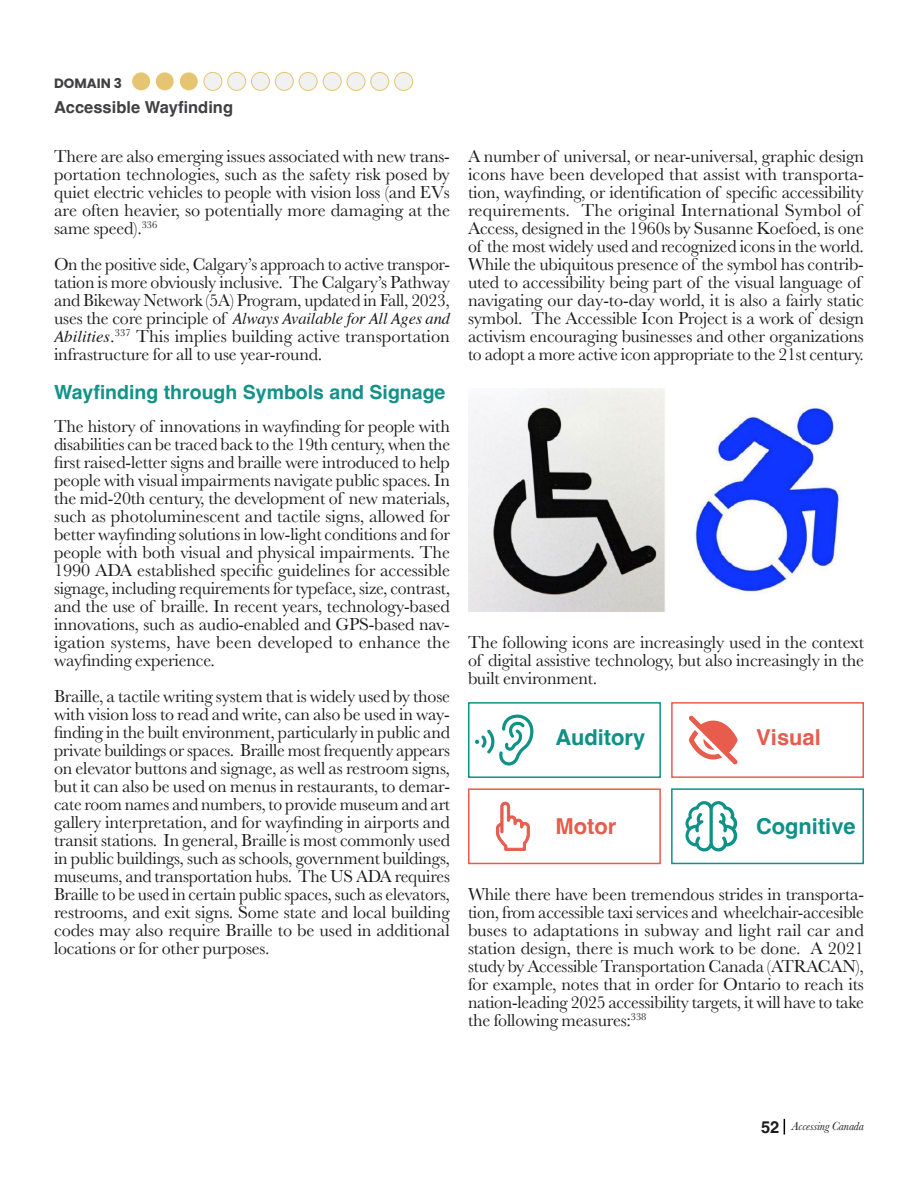
<style>
.page{position:relative;width:918px;height:1188px;background:#fff}
.page>*{position:absolute;margin:0;border:0;box-sizing:border-box;transform-origin:0 0}
.t1{font:700 21.9px "Helvetica";color:#0e9187}
.t2{font:700 21.9px "Helvetica";color:#e85c4d}
.t3{font:700 19.5px "Helvetica";color:#129288}
.t4{font:18px/18px "Baskerville";letter-spacing:-.01em;color:#1c1c1c;text-align:justify}
.t5{font:italic 16.5px "Times";letter-spacing:-.01em;color:#1c1c1c}
.t6{font:700 16.5px "Helvetica";color:#414042}
.t7{font:700 13.5px "Poppins";color:#414042}
.t8{font:italic 12.15px "Baskerville";letter-spacing:-.01em;color:#1c1c1c}
.s1{font-family:"Baskerville";font-style:normal;font-size:18px}
.s2{font-family:"Times";font-style:italic;font-size:16.5px}
.s3{font-family:"Helvetica";font-weight:700;font-style:normal;font-size:16.5px}
</style>
<div class="page">
<svg style="left:784px;top:1119px;width:1px;height:16px"></svg>
<div style="left:132px;top:72px;width:18px;height:18px;background:#e6c572;border-radius:50%"></div>
<div style="left:156px;top:72px;width:18px;height:18px;background:#e6c572;border-radius:50%"></div>
<div style="left:180px;top:72px;width:18px;height:18px;background:#e6c572;border-radius:50%"></div>
<div style="left:299px;top:72px;width:18px;height:18px;background:#f1f1f2;border-radius:50%"></div>
<div style="left:299px;top:72px;width:18px;height:19px;border:1px solid #e7c571;border-radius:50%"></div>
<div style="left:204px;top:72px;width:18px;height:18px;background:#f1f1f2;border-radius:50%"></div>
<div style="left:204px;top:72px;width:18px;height:19px;border:1px solid #e7c571;border-radius:50%"></div>
<div style="left:323px;top:72px;width:18px;height:18px;background:#f1f1f2;border-radius:50%"></div>
<div style="left:323px;top:72px;width:19px;height:19px;border:1px solid #e7c571;border-radius:50%"></div>
<div style="left:228px;top:72px;width:18px;height:18px;background:#f1f1f2;border-radius:50%"></div>
<div style="left:227px;top:72px;width:19px;height:19px;border:1px solid #e7c571;border-radius:50%"></div>
<div style="left:347px;top:72px;width:18px;height:18px;background:#f1f1f2;border-radius:50%"></div>
<div style="left:347px;top:72px;width:18px;height:19px;border:1px solid #e7c571;border-radius:50%"></div>
<div style="left:252px;top:72px;width:18px;height:18px;background:#f1f1f2;border-radius:50%"></div>
<div style="left:251px;top:72px;width:19px;height:19px;border:1px solid #e7c571;border-radius:50%"></div>
<div style="left:371px;top:72px;width:18px;height:18px;background:#f1f1f2;border-radius:50%"></div>
<div style="left:370px;top:72px;width:19px;height:19px;border:1px solid #e7c571;border-radius:50%"></div>
<div style="left:275px;top:72px;width:18px;height:18px;background:#f1f1f2;border-radius:50%"></div>
<div style="left:275px;top:72px;width:19px;height:19px;border:1px solid #e7c571;border-radius:50%"></div>
<div style="left:395px;top:72px;width:18px;height:18px;background:#f1f1f2;border-radius:50%"></div>
<div style="left:394px;top:72px;width:19px;height:19px;border:1px solid #e7c571;border-radius:50%"></div>
<img style="left:468px;top:389px;width:374px;height:223px">
<svg style="left:468px;top:702px;width:396px;height:163px"></svg>
<div style="left:671px;top:788px;width:193px;height:76px;border:2px solid #0e9187"></div>
<p class="t7" style="left:54px;top:75px;width:69px">DOMAIN 3</p>
<p class="t6" style="left:54px;top:97px;width:181px">Accessible Wayfinding</p>
<p class="t4" style="left:54px;top:147px;width:398px">There are also emerging issues associated with new trans&shy;portation technologies, such as the safety risk posed by quiet electric vehicles to people with vision loss (and EVs are often heavier, so potentially more damaging at the same speed).<sup>336</sup></p>
<p class="t4" style="left:54px;top:255px;width:398px">On the positive side, Calgary’s approach to active transpor&shy;tation is more obviously inclusive. The Calgary’s Pathway and Bikeway Network (5A) Program, updated in Fall, 2023,</p>
<p class="t5" style="left:54px;top:304px;width:398px"><span class="s1">uses the core principle of</span> Always Available for All Ages and</p>
<p class="t4" style="left:54px;top:327px;width:398px"><span class="s2">Abilities</span>.<sup>337</sup> This implies building active transportation infrastructure for all to use year-round.</p>
<p class="t3" style="left:54px;top:380px;width:393px">Wayfinding through Symbols and Signage</p>
<p class="t4" style="left:54px;top:417px;width:398px">The history of innovations in wayfinding for people with disabilities can be traced back to the 19th century, when the first raised-letter signs and braille were introduced to help people with visual impairments navigate public spaces. In the mid-20th century, the development of new materials, such as photoluminescent and tactile signs, allowed for better wayfinding solutions in low-light conditions and for people with both visual and physical impairments. The 1990 ADA established specific guidelines for accessible signage, including requirements for typeface, size, contrast, and the use of braille. In recent years, technology-based innovations, such as audio-enabled and GPS-based nav&shy;igation systems, have been developed to enhance the wayfinding experience.</p>
<p class="t4" style="left:54px;top:687px;width:398px">Braille, a tactile writing system that is widely used by those with vision loss to read and write, can also be used in way&shy;finding in the built environment, particularly in public and private buildings or spaces. Braille most frequently appears on elevator buttons and signage, as well as restroom signs, but it can also be used on menus in restaurants, to demar&shy;cate room names and numbers, to provide museum and art gallery interpretation, and for wayfinding in airports and transit stations. In general, Braille is most commonly used in public buildings, such as schools, government buildings, museums, and transportation hubs. The US ADA requires Braille to be used in certain public spaces, such as elevators, restrooms, and exit signs. Some state and local building codes may also require Braille to be used in additional locations or for other purposes.</p>
<p class="t4" style="left:468px;top:147px;width:398px;text-align:left">A number of universal, or near-universal, graphic design icons have been developed that assist with transporta&shy;tion, wayfinding, or identification of specific accessibility requirements. The original International Symbol of Access, designed in the 1960s by Susanne Koefoed, is one of the most widely used and recognized icons in the world.<br>While the ubiquitous presence of the symbol has contrib&shy;uted to accessibility being part of the visual language of navigating our day-to-day world, it is also a fairly static symbol. The Accessible Icon Project is a work of design activism encouraging businesses and other organizations to adopt a more active icon appropriate to the 21st century.</p>
<p class="t4" style="left:468px;top:633px;width:398px">The following icons are increasingly used in the context of digital assistive technology, but also increasingly in the built environment.</p>
<p class="t1" style="left:556px;top:724px;width:91px">Auditory</p>
<p class="t2" style="left:556px;top:813px;width:62px">Motor</p>
<p class="t2" style="left:756px;top:724px;width:66px">Visual</p>
<p class="t1" style="left:756px;top:813px;width:101px">Cognitive</p>
<p class="t4" style="left:468px;top:885px;width:398px">While there have been tremendous strides in transporta&shy;tion, from accessible taxi services and wheelchair-accesible buses to adaptations in subway and light rail car and station design, there is much work to be done. A 2021 study by Accessible Transportation Canada (ATRACAN), for example, notes that in order for Ontario to reach its nation-leading 2025 accessibility targets, it will have to take the following measures:<sup>338</sup></p>
<p class="t8" style="left:761px;top:1118px;width:104px"><span class="s3">52</span> Accessing Canada</p>
</div>
